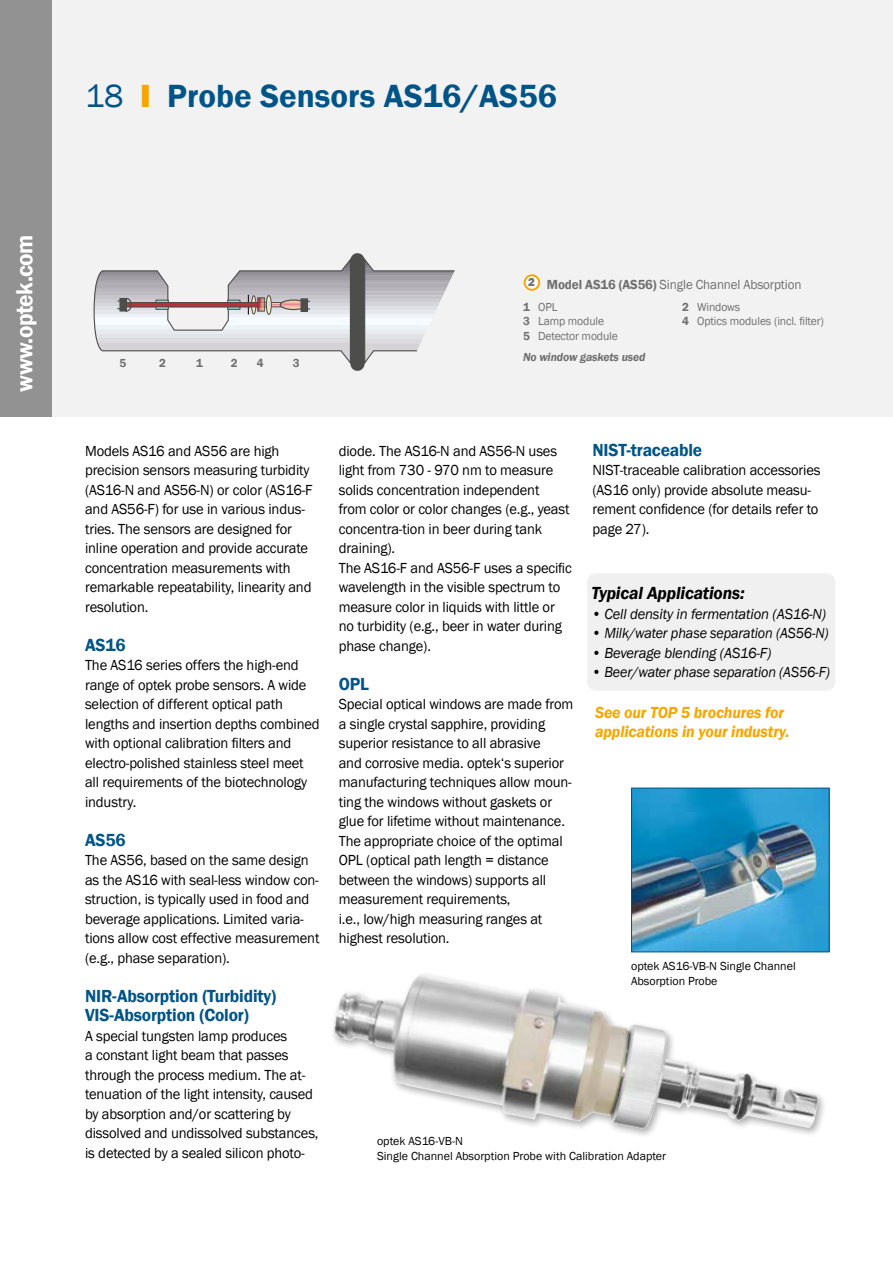
<style>
.page{position:relative;width:893px;height:1263px;background:#fff}
.page>*{position:absolute;margin:0;border:0;box-sizing:border-box;transform-origin:0 0}
.t1{font:600 33px "Franklin Gothic";color:#005488}
.t2{font:600 24px "Franklin Gothic";letter-spacing:-.025em;color:#fff}
.t3{font:600 18px/19.5px "Franklin Gothic";letter-spacing:-.01em;color:#005488}
.t4{font:italic 600 18px "Franklin Gothic";letter-spacing:-.01em;color:#000}
.t5{font:italic 600 16.5px/19.5px "Franklin Gothic";letter-spacing:-.01em;color:#f7a600;scale:.96 1}
.t6{font:15px/19.5px "Franklin Gothic";letter-spacing:-.01em;color:#000}
.t7{font:italic 15px "Franklin Gothic";letter-spacing:-.01em;color:#000}
.t8{font:13.5px "Franklin Gothic";letter-spacing:-.01em;color:#706f6f}
.t9{font:12px/14.4px "Franklin Gothic";color:#000}
.t10{font:12px "Franklin Gothic";letter-spacing:-.01em;color:#706f6f}
.t11{font:italic 600 12px/21px "Franklin Gothic";letter-spacing:-.01em;color:#706f6f}
.t12{font:600 12px "Franklin Gothic";color:#706f6f}
.s1{font-weight:400}
.s2{font-weight:800;color:#f7a600}
.s3{font-weight:600}
.s4{font-style:normal}
.s5{font-weight:400;font-style:normal}
</style>
<div class="page">
<img style="left:334px;top:974px;width:484px;height:155px">
<div style="left:0;top:0;width:893px;height:417px;background:#f2f2f2"></div>
<div style="left:0;top:0;width:51px;height:417px;background:#929292"></div>
<div style="left:525px;top:275px;width:14px;height:15px;background:#fff;border-radius:50%"></div>
<div style="left:524px;top:274px;width:16px;height:17px;border:2px solid #f7a600;border-radius:50%"></div>
<div style="left:587px;top:573px;width:248px;height:118px;background:#f0f0f0;border-radius:9px"></div>
<img style="left:633px;top:790px;width:194px;height:160px">
<div style="left:631px;top:788px;width:198px;height:164px;border:1px solid #005488"></div>
<svg style="left:364px;top:257px;width:91px;height:109px"></svg>
<svg style="left:94px;top:256px;width:258px;height:107px"></svg>
<div style="left:258px;top:298px;width:7px;height:13px;border:1px solid #4d4d4c"></div>
<div style="left:122px;top:298px;width:10px;height:14px;border:1px solid #4d4d4c;border-radius:50%"></div>
<div style="left:120px;top:299px;width:6px;height:12px;background:#4d4d4c"></div>
<div style="left:119px;top:298px;width:8px;height:14px;border:1px solid #4d4d4c"></div>
<div style="left:350px;top:260px;width:15px;height:104px;background:#4d4d4c"></div>
<h1 class="t1" style="left:85px;top:75px;width:474px"><span class="s1">18</span> <span class="s2">I</span> Probe Sensors AS16/AS56</h1>
<h2 class="t2" style="left:10px;top:392px;width:159px;rotate:-90deg">www.optek.com</h2>
<p class="t12" style="left:120px;top:356px;width:8px">5</p>
<p class="t12" style="left:159px;top:356px;width:8px">2</p>
<p class="t12" style="left:196px;top:356px;width:8px">1</p>
<p class="t12" style="left:231px;top:356px;width:8px">2</p>
<p class="t12" style="left:257px;top:356px;width:8px">4</p>
<p class="t12" style="left:293px;top:356px;width:8px">3</p>
<p class="t8" style="left:528px;top:276px;width:275px"><sup>2</sup> <span class="s3">Model AS16 (AS56)</span> Single Channel Absorption</p>
<p class="t10" style="left:523px;top:300px;width:36px"><span class="s3">1</span> OPL</p>
<p class="t10" style="left:682px;top:300px;width:60px"><span class="s3">2</span> Windows</p>
<p class="t10" style="left:523px;top:314px;width:83px"><span class="s3">3</span> Lamp module</p>
<p class="t10" style="left:682px;top:314px;width:143px"><span class="s3">4</span> Optics modules (incl. filter)</p>
<p class="t11" style="left:523px;top:325px;width:124px"><span class="s4">5</span> <span class="s5">Detector module<br></span>No window gaskets used</p>
<p class="t6" style="left:85px;top:441px;width:229px">Models AS16 and AS56 are high precision sensors measuring turbidity (AS16-N and AS56-N) or color (AS16-F and AS56-F) for use in various indus&shy;tries. The sensors are designed for inline operation and provide accurate concentration measurements with remarkable repeatability, linearity and resolution.</p>
<p class="t3" style="left:85px;top:635px;width:42px">AS16</p>
<p class="t6" style="left:85px;top:656px;width:236px">The AS16 series offers the high-end range of optek probe sensors. A wide selection of different optical path lengths and insertion depths combined with optional calibration filters and electro-polished stainless steel meet all requirements of the biotechnology industry.</p>
<p class="t3" style="left:85px;top:830px;width:42px">AS56</p>
<p class="t6" style="left:85px;top:851px;width:236px">The AS56, based on the same design as the AS16 with seal-less window con&shy;struction, is typically used in food and beverage applications. Limited varia&shy;tions allow cost effective measurement (e.g., phase separation).</p>
<p class="t3" style="left:85px;top:986px;width:193px">NIR-Absorption (Turbidity)<br>VIS-Absorption (Color)</p>
<p class="t6" style="left:85px;top:1026px;width:235px">A special tungsten lamp produces<br>a constant light beam that passes through the process medium. The at&shy;tenuation of the light intensity, caused by absorption and/or scattering by dissolved and undissolved substances, is detected by a sealed silicon photo-</p>
<p class="t6" style="left:339px;top:441px;width:235px">diode. The AS16-N and AS56-N uses light from 730 - 970 nm to measure solids concentration independent<br>from color or color changes (e.g., yeast concentra-tion in beer during tank draining).<br>The AS16-F and AS56-F uses a specific wavelength in the visible spectrum to measure color in liquids with little or no turbidity (e.g., beer in water during phase change).</p>
<p class="t3" style="left:339px;top:674px;width:32px">OPL</p>
<p class="t6" style="left:339px;top:695px;width:236px">Special optical windows are made from a single crystal sapphire, providing superior resistance to all abrasive<br>and corrosive media. optek‘s superior manufacturing techniques allow moun&shy;ting the windows without gaskets or glue for lifetime without maintenance.<br>The appropriate choice of the optimal OPL (optical path length = distance between the windows) supports all measurement requirements,<br>i.e., low/high measuring ranges at highest resolution.</p>
<p class="t3" style="left:592px;top:440px;width:111px">NIST-traceable</p>
<p class="t6" style="left:592px;top:461px;width:230px">NIST-traceable calibration accessories (AS16 only) provide absolute measu&shy;rement confidence (for details refer to page 27).</p>
<p class="t4" style="left:591px;top:582px;width:155px">Typical Applications:</p>
<p class="t7" style="left:591px;top:604px;width:236px">• Cell density in fermentation (AS16-N)</p>
<p class="t7" style="left:591px;top:624px;width:239px">• Milk/water phase separation (AS56-N)</p>
<p class="t7" style="left:591px;top:643px;width:181px">• Beverage blending (AS16-F)</p>
<p class="t7" style="left:591px;top:663px;width:240px">• Beer/water phase separation (AS56-F)</p>
<p class="t5" style="left:595px;top:702px;width:204px">See our TOP 5 brochures for applications in your industry.</p>
<p class="t9" style="left:631px;top:959px;width:166px">optek AS16-VB-N Single Channel<br>Absorption Probe</p>
<p class="t9" style="left:377px;top:1134px;width:291px">optek AS16-VB-N<br>Single Channel Absorption Probe with Calibration Adapter</p>
</div>
